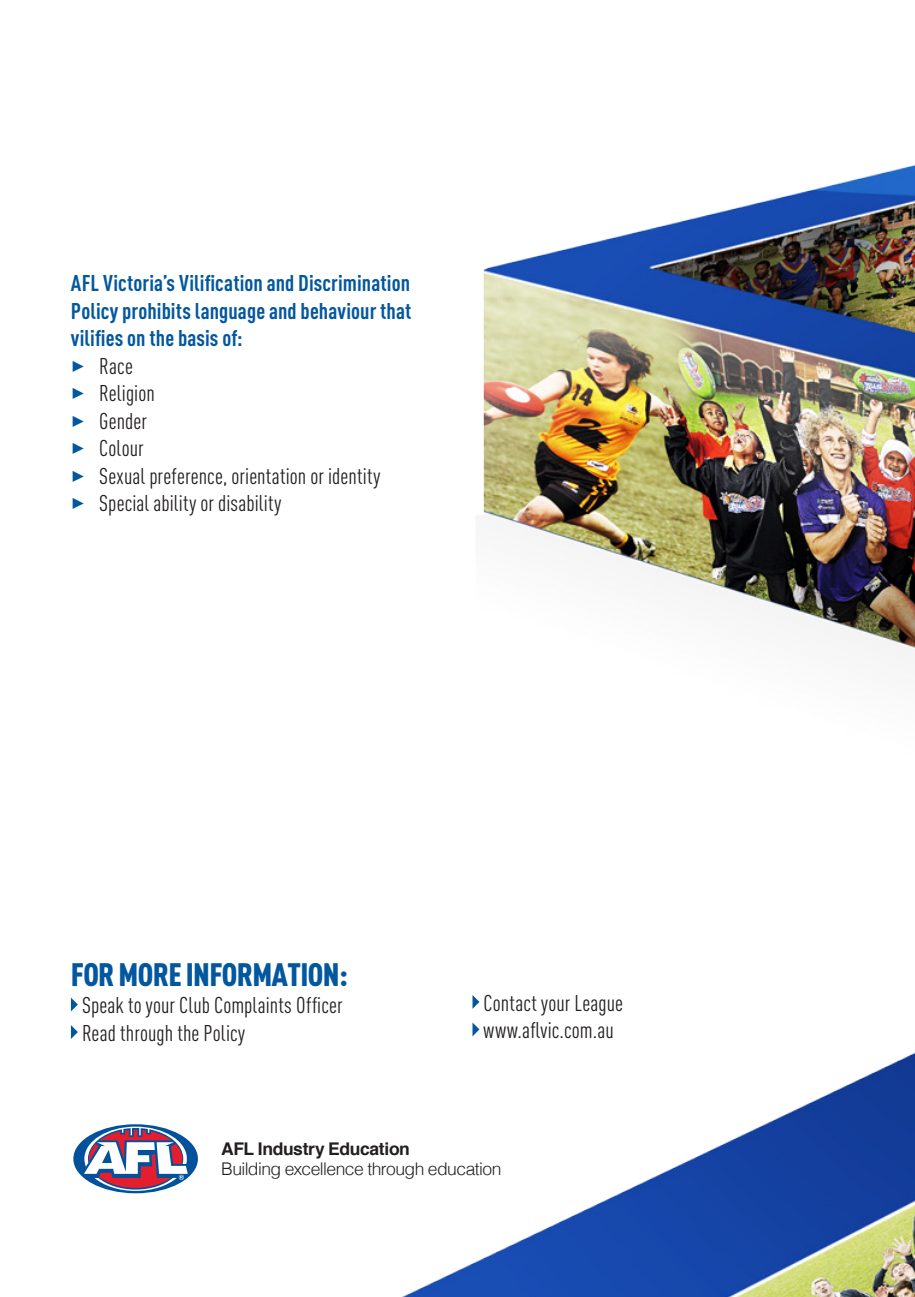
<style>
.page{position:relative;width:915px;height:1297px;background:#fff}
.page>*{position:absolute;margin:0;border:0;box-sizing:border-box;transform-origin:0 0}
.Body_copy{font:32px "DIN Cond Black Alternate";letter-spacing:-.02em;color:#02579f}
.Body_copy-2{font:22.5px "DIN Cond";letter-spacing:.005em;color:#231f20}
.Body_copy-3{font:700 22.5px/27.5px "DIN Cond";letter-spacing:.005em;color:#02579f;text-align:justify}
.Body_copy-4{font:300 17.5px "Helvetica";letter-spacing:-.03em;color:#231f20}
.Body_copy-5{font:700 17.5px "Helvetica";letter-spacing:-.02em;color:#231f20}
.s1{color:#02579f}
</style>
<div class="page">
<img style="left:402px;top:165px;width:512px;height:1132px">
<svg style="left:71px;top:998px;width:7px;height:13px"></svg>
<svg style="left:71px;top:1025px;width:7px;height:14px"></svg>
<svg style="left:472px;top:995px;width:7px;height:14px"></svg>
<svg style="left:472px;top:1022px;width:7px;height:14px"></svg>
<svg style="left:71px;top:1123px;width:129px;height:71px"></svg>
<div style="left:73px;top:1124px;width:125px;height:69px;background:#01519b;border-radius:50%"></div>
<svg style="left:84px;top:1127px;width:104px;height:64px"></svg>
<p class="Body_copy-3" style="left:71px;top:269px;width:342px">AFL Victoria’s Vilification and Discrimination Policy prohibits language and behaviour that vilifies on the basis of:</p>
<p class="Body_copy-2" style="left:71px;top:352px;width:63px"><span class="s1">✓</span> Race</p>
<p class="Body_copy-2" style="left:71px;top:380px;width:85px"><span class="s1">✓</span> Religion</p>
<p class="Body_copy-2" style="left:71px;top:407px;width:77px"><span class="s1">✓</span> Gender</p>
<p class="Body_copy-2" style="left:71px;top:435px;width:74px"><span class="s1">✓</span> Colour</p>
<p class="Body_copy-2" style="left:71px;top:462px;width:311px"><span class="s1">✓</span> Sexual preference, orientation or identity</p>
<p class="Body_copy-2" style="left:71px;top:490px;width:212px"><span class="s1">✓</span> Special ability or disability</p>
<p class="Body_copy" style="left:71px;top:954px;width:278px">FOR MORE INFORMATION:</p>
<p class="Body_copy-2" style="left:82px;top:992px;width:262px">Speak to your Club Complaints Officer</p>
<p class="Body_copy-2" style="left:82px;top:1020px;width:165px">Read through the Policy</p>
<p class="Body_copy-2" style="left:483px;top:990px;width:141px">Contact your League</p>
<p class="Body_copy-2" style="left:483px;top:1017px;width:132px">www.aflvic.com.au</p>
<p class="Body_copy-5" style="left:221px;top:1134px;width:190px">AFL Industry Education</p>
<p class="Body_copy-4" style="left:221px;top:1154px;width:282px">Building excellence through education</p>
</div>
